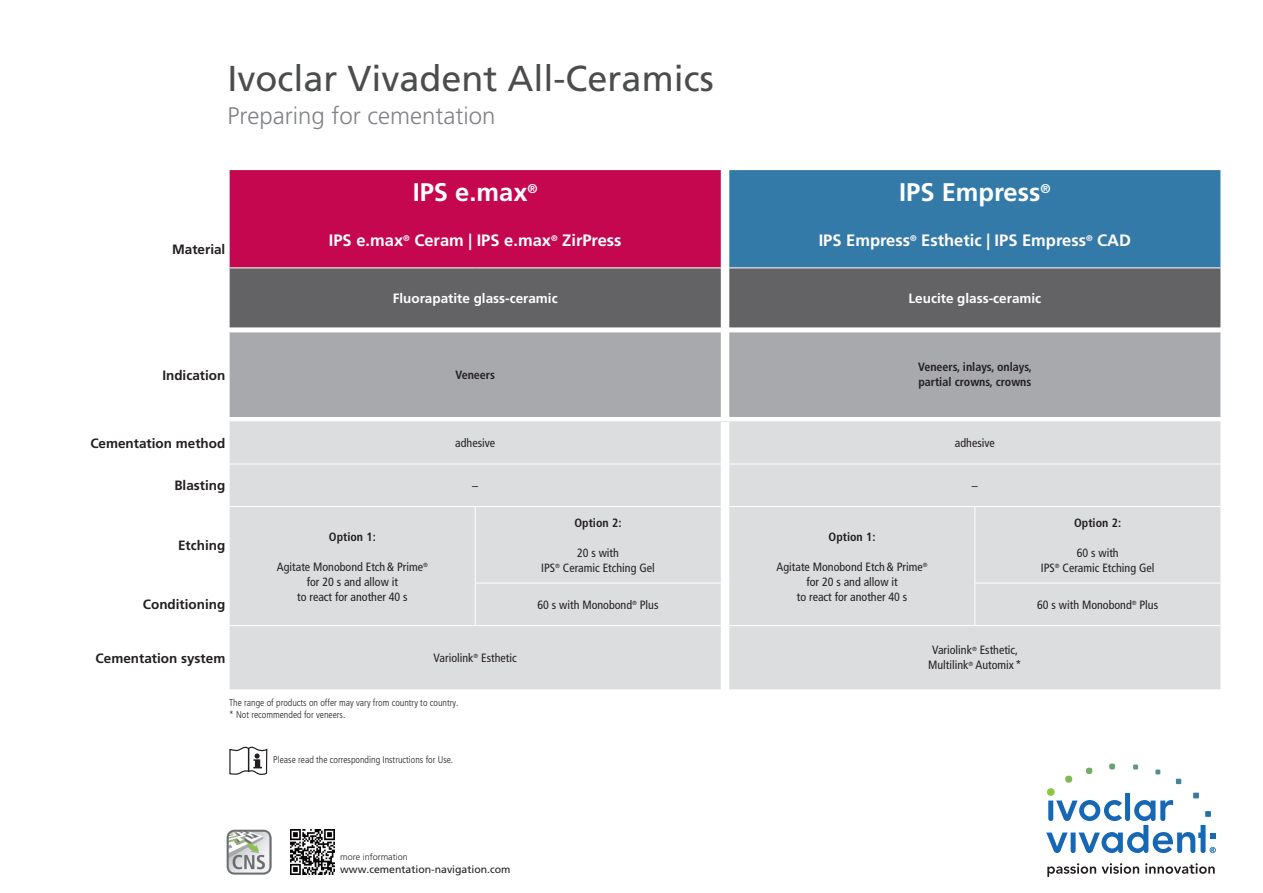
<style>
.page{position:relative;width:1263px;height:893px;background:#fff}
.page>*{position:absolute;margin:0;border:0;box-sizing:border-box;transform-origin:0 0}
.t1{font:36px "Frutiger";color:#4b4c4d}
.t2{font:700 25.5px "Frutiger";color:#fff}
.t3{font:300 24px "Frutiger";color:#808285}
.t4{font:700 16.5px "Frutiger";color:#fff}
.t5{font:700 13.5px "Frutiger";color:#231f20}
.t6{font:700 13.5px "Frutiger";color:#fff}
.t7{font:condensed 12px/15px "Frutiger";color:#231f20;text-align:center}
.t8{font:700 condensed 12px/15px "Frutiger";color:#231f20}
.t9{font:10.5px "Frutiger";color:#231f20}
.t10{font:300 condensed 9.75px/12px "Frutiger";color:#231f20}
.t11{font:300 9px "Frutiger";color:#231f20}
</style>
<div class="page">
<svg style="left:229px;top:747px;width:38px;height:28px"></svg>
<svg style="left:1046px;top:763px;width:170px;height:90px"></svg>
<svg style="left:1047px;top:863px;width:92px;height:14px"></svg>
<svg style="left:1145px;top:863px;width:70px;height:11px"></svg>
<img style="left:226px;top:830px;width:45px;height:44px">
<img style="left:290px;top:830px;width:45px;height:44px">
<div style="left:230px;top:170px;width:491px;height:97px;background:#c50750"></div>
<div style="left:729px;top:170px;width:491px;height:97px;background:#347aa8"></div>
<div style="left:230px;top:268px;width:990px;height:59px;background:#636366"></div>
<div style="left:230px;top:333px;width:990px;height:84px;background:#a8a9ad"></div>
<div style="left:230px;top:422px;width:990px;height:267px;background:#dcdddf"></div>
<hr style="left:230px;top:421px;width:245px;height:1px;background:#e6e7e9">
<hr style="left:475px;top:421px;width:246px;height:1px;background:#e6e7e9">
<hr style="left:729px;top:421px;width:246px;height:1px;background:#e6e7e9">
<hr style="left:975px;top:421px;width:245px;height:1px;background:#e6e7e9">
<hr style="left:230px;top:464px;width:245px;height:1px;background:#fff">
<hr style="left:475px;top:464px;width:246px;height:1px;background:#fff">
<hr style="left:729px;top:464px;width:246px;height:1px;background:#fff">
<hr style="left:975px;top:464px;width:245px;height:1px;background:#fff">
<hr style="left:475px;top:507px;width:1px;height:76px;background:#fff">
<hr style="left:475px;top:583px;width:1px;height:42px;background:#fff">
<hr style="left:475px;top:583px;width:246px;height:1px;background:#fff">
<hr style="left:975px;top:583px;width:245px;height:1px;background:#fff">
<hr style="left:230px;top:625px;width:245px;height:1px;background:#fff">
<hr style="left:475px;top:625px;width:246px;height:1px;background:#fff">
<hr style="left:729px;top:625px;width:246px;height:1px;background:#fff">
<hr style="left:975px;top:625px;width:245px;height:1px;background:#fff">
<hr style="left:230px;top:506px;width:245px;height:1px;background:#fff">
<hr style="left:475px;top:506px;width:246px;height:1px;background:#fff">
<hr style="left:729px;top:506px;width:246px;height:1px;background:#fff">
<hr style="left:975px;top:506px;width:245px;height:1px;background:#fff">
<hr style="left:974px;top:507px;width:1px;height:76px;background:#fff">
<hr style="left:974px;top:583px;width:1px;height:42px;background:#fff">
<h1 class="t1" style="left:227px;top:57px;width:488px">Ivoclar Vivadent All-Ceramics</h1>
<h3 class="t3" style="left:227px;top:102px;width:270px">Preparing for cementation</h3>
<p class="t5" style="left:172px;top:241px;width:55px">Material</p>
<h2 class="t2" style="left:413px;top:177px;width:127px">IPS e.max<sup>®</sup></h2>
<h2 class="t2" style="left:899px;top:177px;width:153px">IPS Empress<sup>®</sup></h2>
<h3 class="t4" style="left:329px;top:231px;width:294px">IPS e.max<sup>®</sup> Ceram | IPS e.max<sup>®</sup> ZirPress</h3>
<h3 class="t4" style="left:819px;top:231px;width:314px">IPS Empress<sup>®</sup> Esthetic | IPS Empress<sup>®</sup> CAD</h3>
<p class="t6" style="left:393px;top:290px;width:167px">Fluorapatite glass-ceramic</p>
<p class="t6" style="left:908px;top:290px;width:134px">Leucite glass-ceramic</p>
<p class="t5" style="left:162px;top:367px;width:65px">Indication</p>
<p class="t8" style="left:455px;top:367px;width:41px">Veneers</p>
<p class="t8" style="left:918px;top:360px;width:115px">Veneers, inlays, onlays, partial crowns, crowns</p>
<p class="t5" style="left:90px;top:435px;width:137px">Cementation method</p>
<p class="t7" style="left:455px;top:436px;width:41px">adhesive</p>
<p class="t7" style="left:955px;top:436px;width:41px">adhesive</p>
<p class="t5" style="left:174px;top:478px;width:53px">Blasting</p>
<p class="t7" style="left:472px;top:478px;width:7px">–</p>
<p class="t7" style="left:972px;top:478px;width:7px">–</p>
<p class="t8" style="left:574px;top:515px;width:49px">Option 2:</p>
<p class="t7" style="left:541px;top:545px;width:115px">20 s with<br>IPS<sup>®</sup> Ceramic Etching Gel</p>
<p class="t8" style="left:1074px;top:515px;width:49px">Option 2:</p>
<p class="t7" style="left:1041px;top:545px;width:115px">60 s with<br>IPS<sup>®</sup> Ceramic Etching Gel</p>
<p class="t8" style="left:329px;top:529px;width:49px">Option 1:</p>
<p class="t7" style="left:277px;top:559px;width:152px">Agitate Monobond Etch&amp; Prime<sup>® </sup>for 20 s and allow it<br>to react for another 40 s</p>
<p class="t8" style="left:828px;top:529px;width:49px">Option 1:</p>
<p class="t7" style="left:777px;top:559px;width:152px">Agitate Monobond Etch&amp; Prime<sup>® </sup>for 20 s and allow it<br>to react for another 40 s</p>
<p class="t5" style="left:178px;top:537px;width:49px">Etching</p>
<p class="t5" style="left:143px;top:597px;width:84px">Conditioning</p>
<p class="t7" style="left:537px;top:597px;width:122px">60 s with Monobond<sup>®</sup> Plus</p>
<p class="t7" style="left:1037px;top:597px;width:122px">60 s with Monobond<sup>®</sup> Plus</p>
<p class="t5" style="left:96px;top:650px;width:131px">Cementation system</p>
<p class="t7" style="left:434px;top:650px;width:85px">Variolink<sup>®</sup> Esthetic</p>
<p class="t7" style="left:928px;top:643px;width:95px">Variolink<sup>®</sup> Esthetic,<br>Multilink<sup>®</sup> Automix*</p>
<p class="t10" style="left:229px;top:697px;width:231px">The range of products on offer may vary from country to country. * Not recommended for veneers.</p>
<p class="t10" style="left:273px;top:754px;width:182px">Please read the corresponding Instructions for Use.</p>
<p class="t11" style="left:340px;top:852px;width:69px">more information</p>
<p class="t9" style="left:340px;top:863px;width:172px">www.cementation-navigation.com</p>
</div>
